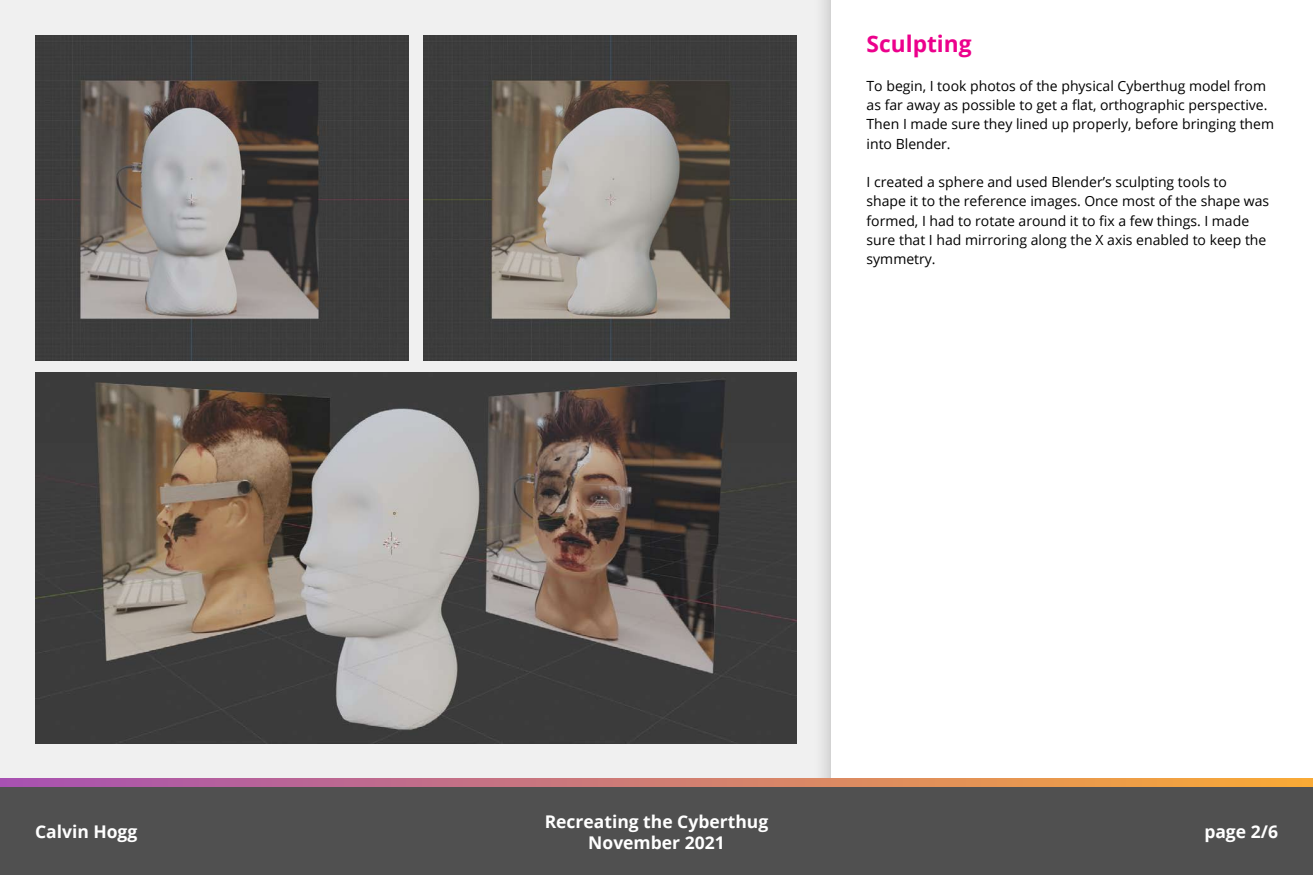
<style>
.page{position:relative;width:1313px;height:875px;background:#fff}
.page>*{position:absolute;margin:0;border:0;box-sizing:border-box;transform-origin:0 0}
.t1{font:700 22.75px "Open Sans";color:#ec008c}
.t2{font:700 17.5px/21px "Open Sans";color:#fff;text-align:center}
.Custom_style{font:14px/19.2px "Open Sans";color:#000}
</style>
<div class="page">
<div style="left:0;top:0;width:812px;height:779px;background:#f0f0f0"></div>
<div style="left:812px;top:0;width:500px;height:875px;background:#e5e5e5"></div>
<div style="left:831px;top:0;width:481px;height:875px;background:#fff"></div>
<svg style="left:0;top:779px;width:1312px;height:9px;background:#c1786f"></svg>
<div style="left:0;top:788px;width:1312px;height:87px;background:#505050"></div>
<img style="left:35px;top:35px;width:373px;height:325px">
<img style="left:35px;top:372px;width:761px;height:372px">
<img style="left:423px;top:35px;width:373px;height:325px">
<p class="t1" style="left:866px;top:28px;width:107px">Sculpting</p>
<p class="Custom_style" style="left:866px;top:76px;width:409px">To begin, I took photos of the physical Cyberthug model from as far away as possible to get a flat, orthographic perspective.<br>Then I made sure they lined up properly, before bringing them into Blender.</p>
<p class="Custom_style" style="left:866px;top:172px;width:404px">I created a sphere and used Blender’s sculpting tools to shape it to the reference images. Once most of the shape was formed, I had to rotate around it to fix a few things. I made sure that I had mirroring along the X axis enabled to keep the symmetry.</p>
<p class="t2" style="left:544px;top:810px;width:225px">Recreating the Cyberthug<br>November 2021</p>
<p class="t2" style="left:35px;top:821px;width:104px">Calvin Hogg</p>
<p class="t2" style="left:1204px;top:821px;width:75px">page 2/6</p>
</div>
